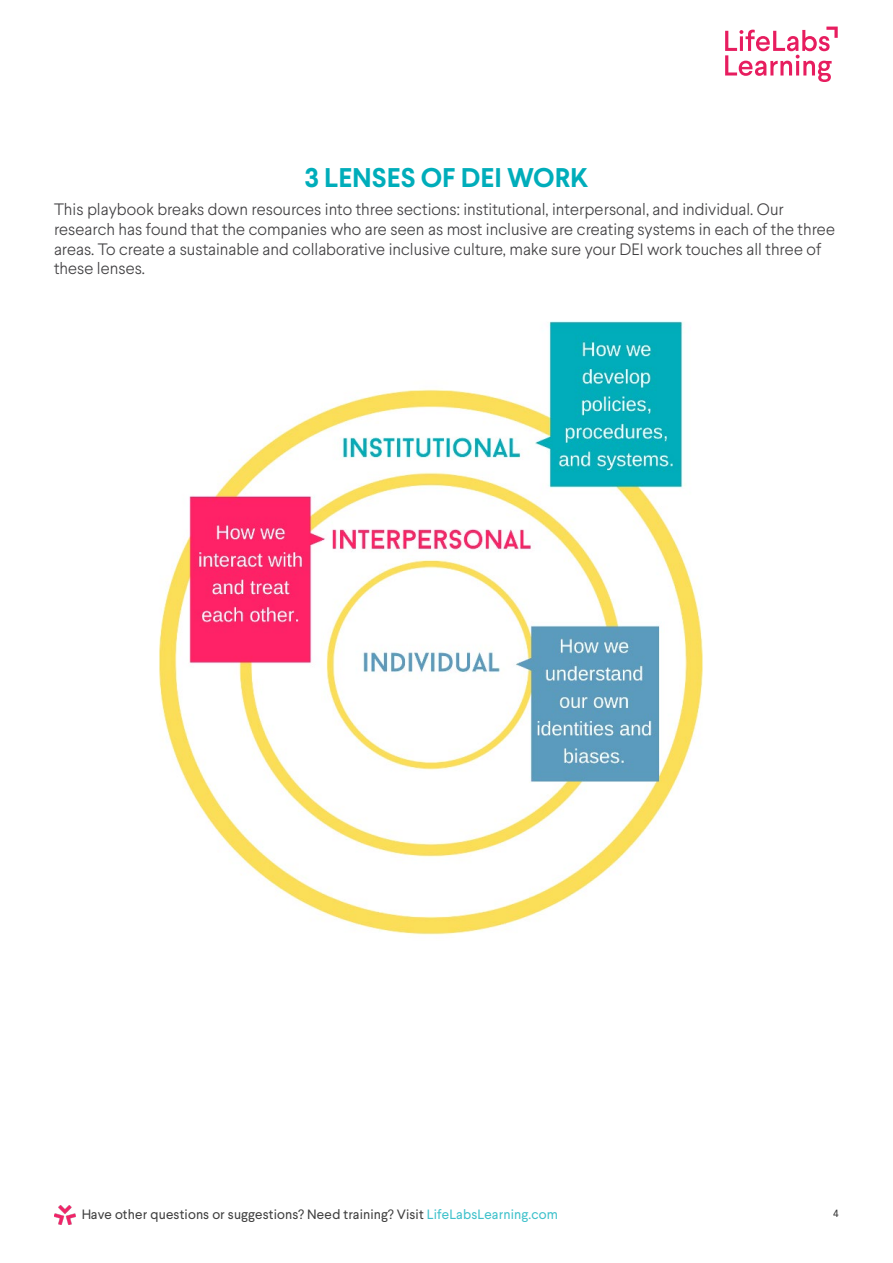
<style>
.page{position:relative;width:893px;height:1263px;background:#fff}
.page>*{position:absolute;margin:0;border:0;box-sizing:border-box;transform-origin:0 0}
.t1{font:700 27px "Larsseit";color:#00adba}
.t2{font:300 16.5px/19.8px "Larsseit";color:#414042}
.t3{font:13.5px "Larsseit";letter-spacing:.01em;color:#000}
.t4{font:10.5px "Larsseit";color:#000}
.s1{color:#00adba}
</style>
<div class="page">
<img style="left:54px;top:1205px;width:21px;height:19px">
<svg style="left:725px;top:27px;width:113px;height:55px"></svg>
<img style="left:159px;top:321px;width:544px;height:614px">
<h1 class="t1" style="left:304px;top:159px;width:286px">3 LENSES OF DEI WORK</h1>
<p class="t2" style="left:54px;top:199px;width:783px">This playbook breaks down resources into three sections: institutional, interpersonal, and individual. Our research has found that the companies who are seen as most inclusive are creating systems in each of the three areas. To create a sustainable and collaborative inclusive culture, make sure your DEI work touches all three of these lenses.</p>
<p class="t3" style="left:81px;top:1205px;width:478px">Have other questions or suggestions? Need training? Visit <span class="s1">LifeLabsLearning.com</span></p>
<p class="t4" style="left:833px;top:1206px;width:7px">4</p>
</div>
